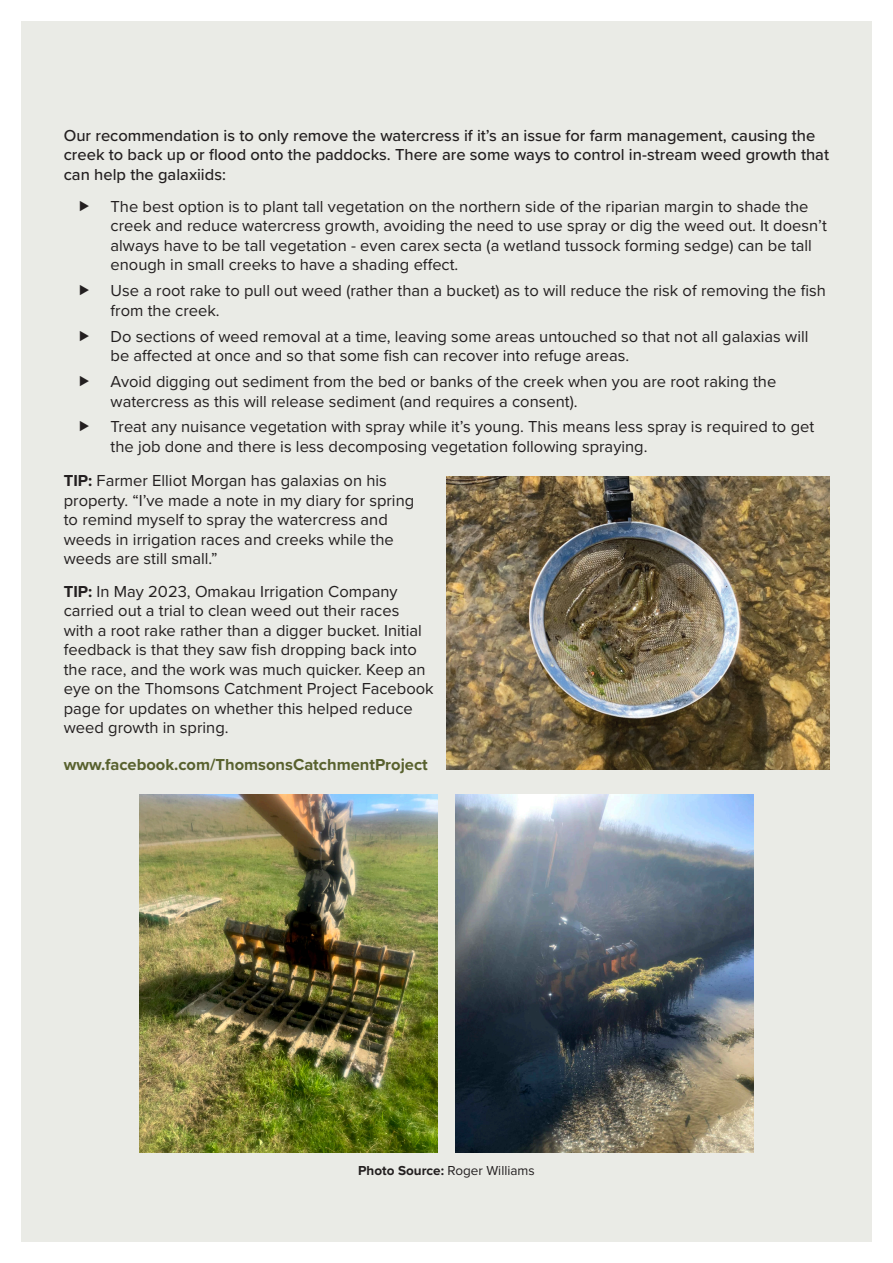
<style>
.page{position:relative;width:893px;height:1263px;background:#fff}
.page>*{position:absolute;margin:0;border:0;box-sizing:border-box;transform-origin:0 0}
.Body{font:16.5px/19.5px "Proxima Nova";color:#231f20}
.Body-2{font:500 16.5px/19.5px "Proxima Nova";color:#231f20}
.Body-3{font:700 16.5px "Proxima Nova";color:#58612e}
.Body-4{font:13.5px "Proxima Nova";color:#231f20}
.s1{font-weight:700}
</style>
<div class="page">
<div style="left:21px;top:21px;width:851px;height:1221px;background:#eaebe6"></div>
<img style="left:446px;top:476px;width:383px;height:294px">
<img style="left:140px;top:795px;width:298px;height:358px">
<img style="left:455px;top:795px;width:298px;height:358px">
<p class="Body-2" style="left:64px;top:125px;width:767px">Our recommendation is to only remove the watercress if it’s an issue for farm management, causing the creek to back up or flood onto the paddocks. There are some ways to control in-stream weed growth that can help the galaxiids:</p>
<p class="Body" style="left:111px;top:197px;width:718px">The best option is to plant tall vegetation on the northern side of the riparian margin to shade the creek and reduce watercress growth, avoiding the need to use spray or dig the weed out. It doesn’t always have to be tall vegetation - even carex secta (a wetland tussock forming sedge) can be tall enough in small creeks to have a shading effect.</p>
<p class="Body" style="left:111px;top:281px;width:717px">Use a root rake to pull out weed (rather than a bucket) as to will reduce the risk of removing the fish from the creek.</p>
<p class="Body" style="left:111px;top:327px;width:699px">Do sections of weed removal at a time, leaving some areas untouched so that not all galaxias will be affected at once and so that some fish can recover into refuge areas.</p>
<p class="Body" style="left:111px;top:372px;width:667px">Avoid digging out sediment from the bed or banks of the creek when you are root raking the watercress as this will release sediment (and requires a consent).</p>
<p class="Body" style="left:111px;top:417px;width:705px">Treat any nuisance vegetation with spray while it’s young. This means less spray is required to get the job done and there is less decomposing vegetation following spraying.</p>
<p class="Body" style="left:64px;top:471px;width:352px"><span class="s1">TIP:</span> Farmer Elliot Morgan has galaxias on his property. “I’ve made a note in my diary for spring to remind myself to spray the watercress and weeds in irrigation races and creeks while the weeds are still small.”</p>
<p class="Body" style="left:64px;top:582px;width:371px"><span class="s1">TIP:</span> In May 2023, Omakau Irrigation Company carried out a trial to clean weed out their races<br>with a root rake rather than a digger bucket. Initial feedback is that they saw fish dropping back into the race, and the work was much quicker. Keep an eye on the Thomsons Catchment Project Facebook page for updates on whether this helped reduce weed growth in spring.</p>
<p class="Body-3" style="left:64px;top:752px;width:366px">www.facebook.com/ThomsonsCatchmentProject</p>
<p class="Body-4" style="left:358px;top:1162px;width:178px"><span class="s1">Photo Source:</span> Roger Williams</p>
</div>
